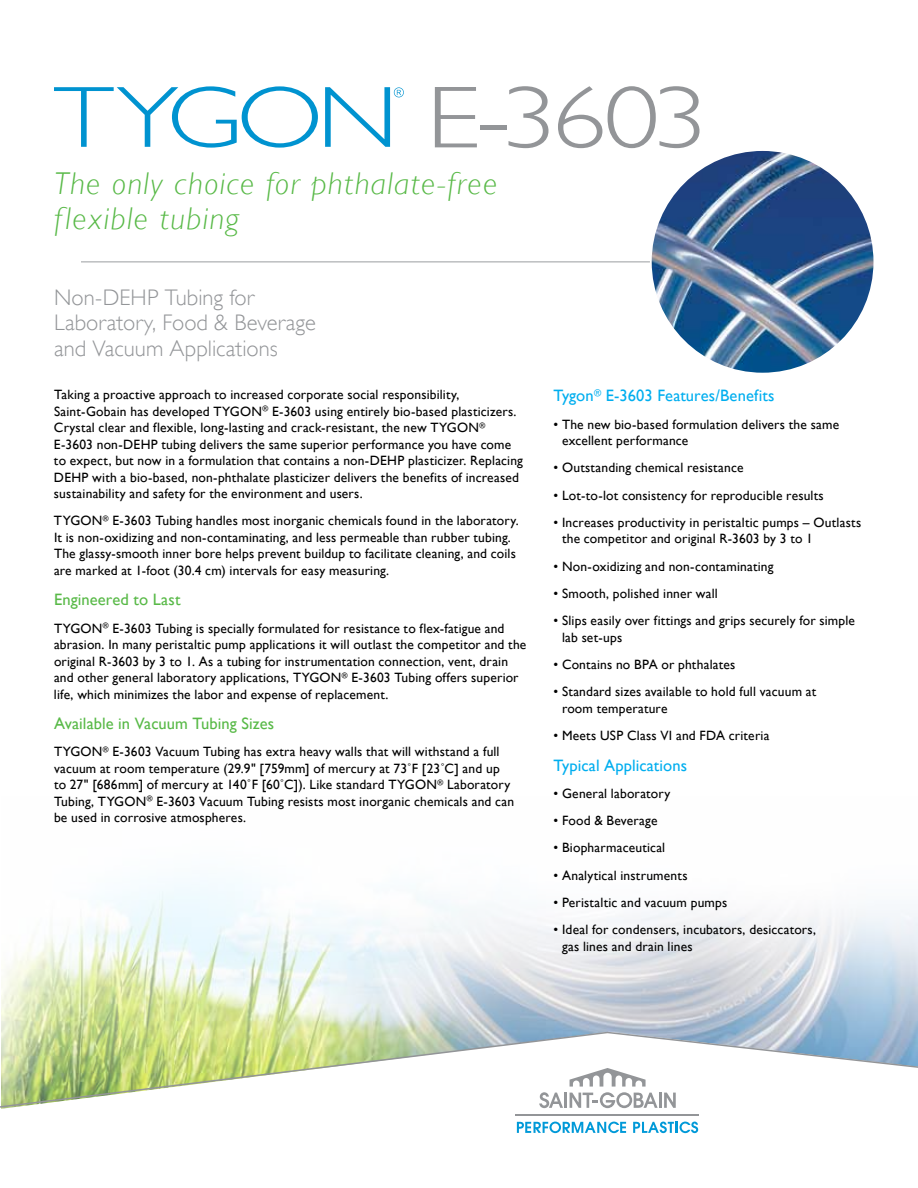
<style>
.page{position:relative;width:918px;height:1188px;background:#fff}
.page>*{position:absolute;margin:0;border:0;box-sizing:border-box;transform-origin:0 0}
.t1{font:300 88.5px "Gill Sans";color:#939598;scale:1.25 1}
.t2{font:italic 300 31.5px/34.5px "Gill Sans";letter-spacing:.045em;color:#58b947}
.t3{font:300 22.5px/25.5px "Gill Sans";color:#939598}
.t4{font:16.5px "Gill Sans";letter-spacing:.005em;color:#00aeef}
.t5{font:16.5px "Gill Sans";letter-spacing:.005em;color:#58b947}
.t6{font:13.5px/16.5px "Gill Sans";letter-spacing:.015em;color:#000}
</style>
<div class="page">
<img style="left:2px;top:880px;width:916px;height:151px">
<hr style="left:81px;top:261px;width:654px;height:2px;background:#bcbec0">
<svg style="left:54px;top:86px;width:264px;height:62px"></svg>
<svg style="left:325px;top:87px;width:79px;height:60px"></svg>
<img style="left:0;top:1031px;width:918px;height:78px">
<hr style="left:516px;top:1114px;width:183px;height:2px;background:#939598">
<hr style="left:564px;top:1093px;width:3px;height:15px;background:#939598">
<svg style="left:539px;top:1092px;width:24px;height:16px"></svg>
<svg style="left:570px;top:1068px;width:106px;height:40px"></svg>
<svg style="left:517px;top:1122px;width:109px;height:11px"></svg>
<svg style="left:633px;top:1122px;width:65px;height:11px"></svg>
<img style="left:651px;top:150px;width:223px;height:224px;border-radius:112px">
<h1 class="t1" style="left:426px;top:67px;width:227px">E-3603</h1>
<h2 class="t2" style="left:54px;top:167px;width:445px">The only choice for phthalate-free flexible tubing</h2>
<h3 class="t3" style="left:54px;top:285px;width:263px">Non-DEHP Tubing for<br>Laboratory, Food &amp; Beverage and Vacuum Applications</h3>
<p class="t6" style="left:54px;top:386px;width:471px">Taking a proactive approach to increased corporate social responsibility, Saint-Gobain has developed TYGON<sup>®</sup> E-3603 using entirely bio-based plasticizers.<br>Crystal clear and flexible, long-lasting and crack-resistant, the new TYGON<sup>® </sup>E-3603 non-DEHP tubing delivers the same superior performance you have come to expect, but now in a formulation that contains a non-DEHP plasticizer. Replacing DEHP with a bio-based, non-phthalate plasticizer delivers the benefits of increased sustainability and safety for the environment and users.</p>
<p class="t6" style="left:54px;top:513px;width:466px">TYGON<sup>®</sup> E-3603 Tubing handles most inorganic chemicals found in the laboratory.<br>It is non-oxidizing and non-contaminating, and less permeable than rubber tubing.<br>The glassy-smooth inner bore helps prevent buildup to facilitate cleaning, and coils are marked at 1-foot (30.4 cm) intervals for easy measuring.</p>
<p class="t5" style="left:54px;top:590px;width:128px">Engineered to Last</p>
<p class="t6" style="left:54px;top:620px;width:474px">TYGON<sup>®</sup> E-3603 Tubing is specially formulated for resistance to flex-fatigue and abrasion. In many peristaltic pump applications it will outlast the competitor and the original R-3603 by 3 to 1. As a tubing for instrumentation connection, vent, drain and other general laboratory applications, TYGON<sup>®</sup> E-3603 Tubing offers superior life, which minimizes the labor and expense of replacement.</p>
<p class="t5" style="left:54px;top:714px;width:222px">Available in Vacuum Tubing Sizes</p>
<p class="t6" style="left:54px;top:743px;width:462px">TYGON<sup>®</sup> E-3603 Vacuum Tubing has extra heavy walls that will withstand a full vacuum at room temperature (29.9" [759mm] of mercury at 73˚F [23˚C] and up to 27" [686mm] of mercury at 140˚F [60˚C]). Like standard TYGON<sup>®</sup> Laboratory Tubing, TYGON<sup>®</sup> E-3603 Vacuum Tubing resists most inorganic chemicals and can be used in corrosive atmospheres.</p>
<p class="t4" style="left:554px;top:386px;width:223px">Tygon<sup>®</sup> E-3603 Features/Benefits</p>
<p class="t6" style="left:562px;top:416px;width:279px;text-indent:-9px">• The new bio-based formulation delivers the same excellent performance</p>
<p class="t6" style="left:554px;top:459px;width:192px">• Outstanding chemical resistance</p>
<p class="t6" style="left:554px;top:487px;width:272px">• Lot-to-lot consistency for reproducible results</p>
<p class="t6" style="left:562px;top:514px;width:301px;text-indent:-9px">• Increases productivity in peristaltic pumps – Outlasts the competitor and original R-3603 by 3 to 1</p>
<p class="t6" style="left:554px;top:558px;width:222px">• Non-oxidizing and non-contaminating</p>
<p class="t6" style="left:554px;top:585px;width:166px">• Smooth, polished inner wall</p>
<p class="t6" style="left:562px;top:612px;width:295px;text-indent:-9px">• Slips easily over fittings and grips securely for simple lab set-ups</p>
<p class="t6" style="left:554px;top:656px;width:183px">• Contains no BPA or phthalates</p>
<p class="t6" style="left:562px;top:683px;width:256px;text-indent:-9px">• Standard sizes available to hold full vacuum at room temperature</p>
<p class="t6" style="left:554px;top:727px;width:218px">• Meets USP Class VI and FDA criteria</p>
<p class="t4" style="left:554px;top:755px;width:135px">Typical Applications</p>
<p class="t6" style="left:554px;top:785px;width:118px">• General laboratory</p>
<p class="t6" style="left:554px;top:812px;width:106px">• Food &amp; Beverage</p>
<p class="t6" style="left:554px;top:840px;width:113px">• Biopharmaceutical</p>
<p class="t6" style="left:554px;top:867px;width:136px">• Analytical instruments</p>
<p class="t6" style="left:554px;top:894px;width:175px">• Peristaltic and vacuum pumps</p>
<p class="t6" style="left:562px;top:921px;width:256px;text-indent:-9px">• Ideal for condensers, incubators, desiccators, gas lines and drain lines</p>
</div>
